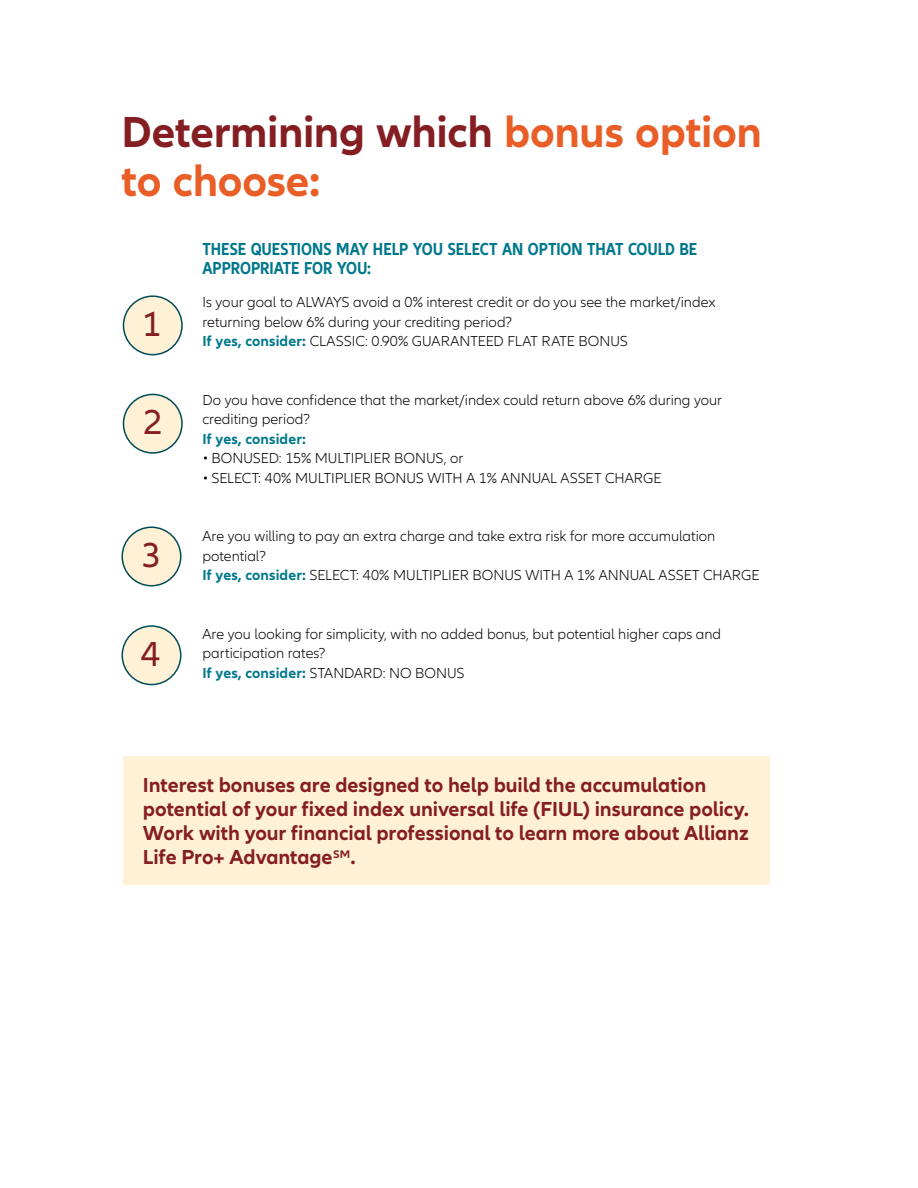
<style>
.page{position:relative;width:918px;height:1188px;background:#fff}
.page>*{position:absolute;margin:0;border:0;box-sizing:border-box;transform-origin:0 0}
.t1{font:700 45px/49.5px "Allianz Neo";letter-spacing:-.005em;color:#e95e27}
.t2{font:36px "Allianz Neo";color:#841e23}
.t3{font:700 21px/24px "Allianz Neo";letter-spacing:-.005em;color:#841e23}
.t4{font:700 condensed 18px/19.5px "Allianz Neo";letter-spacing:-.005em;color:#00788c}
.t5{font:300 15px/19.5px "Allianz Neo";color:#000}
.t6{font:700 15px "Allianz Neo";letter-spacing:.005em;color:#00788c}
.s1{color:#841e23}
.s2{font-weight:700;color:#00788c}
</style>
<div class="page">
<div style="left:123px;top:296px;width:59px;height:59px;background:#fff1d6;border-radius:50%"></div>
<div style="left:123px;top:295px;width:60px;height:60px;border:2px solid #004b5a;border-radius:50%"></div>
<div style="left:123px;top:394px;width:59px;height:59px;background:#fff1d6;border-radius:50%"></div>
<div style="left:123px;top:394px;width:60px;height:60px;border:2px solid #004b5a;border-radius:50%"></div>
<div style="left:122px;top:527px;width:59px;height:59px;background:#fff1d6;border-radius:50%"></div>
<div style="left:122px;top:526px;width:60px;height:60px;border:2px solid #004b5a;border-radius:50%"></div>
<div style="left:122px;top:626px;width:59px;height:59px;background:#fff1d6;border-radius:50%"></div>
<div style="left:122px;top:625px;width:60px;height:60px;border:2px solid #004b5a;border-radius:50%"></div>
<div style="left:123px;top:756px;width:647px;height:129px;background:#fff1d6"></div>
<h1 class="t1" style="left:122px;top:108px;width:642px"><span class="s1">Determining which</span> bonus option to choose:</h1>
<h2 class="t2" style="left:142px;top:304px;width:21px">1</h2>
<h2 class="t2" style="left:144px;top:402px;width:21px">2</h2>
<h2 class="t2" style="left:142px;top:535px;width:21px">3</h2>
<h2 class="t2" style="left:141px;top:634px;width:21px">4</h2>
<p class="t4" style="left:202px;top:240px;width:496px">THESE QUESTIONS MAY HELP YOU SELECT AN OPTION THAT COULD BE<br>APPROPRIATE FOR YOU:</p>
<p class="t5" style="left:202px;top:293px;width:515px">Is your goal to ALWAYS avoid a 0% interest credit or do you see the market/index returning below 6% during your crediting period?<br><span class="s2">If yes, consider:</span> CLASSIC: 0.90% GUARANTEED FLAT RATE BONUS</p>
<p class="t5" style="left:202px;top:391px;width:521px">Do you have confidence that the market/index could return above 6% during your crediting period?</p>
<p class="t6" style="left:202px;top:430px;width:105px">If yes, consider:</p>
<p class="t5" style="left:202px;top:449px;width:262px">• BONUSED: 15% MULTIPLIER BONUS, or</p>
<p class="t5" style="left:203px;top:469px;width:460px">• SELECT: 40% MULTIPLIER BONUS WITH A 1% ANNUAL ASSET CHARGE</p>
<p class="t5" style="left:202px;top:527px;width:558px">Are you willing to pay an extra charge and take extra risk for more accumulation potential?<br><span class="s2">If yes, consider:</span> SELECT: 40% MULTIPLIER BONUS WITH A 1% ANNUAL ASSET CHARGE</p>
<p class="t5" style="left:202px;top:625px;width:520px">Are you looking for simplicity, with no added bonus, but potential higher caps and participation rates?<br><span class="s2">If yes, consider:</span> STANDARD: NO BONUS</p>
<h3 class="t3" style="left:143px;top:774px;width:607px">Interest bonuses are designed to help build the accumulation potential of your fixed index universal life (FIUL) insurance policy.<br>Work with your financial professional to learn more about Allianz Life Pro+ Advantage<sup>SM</sup>.</h3>
</div>
